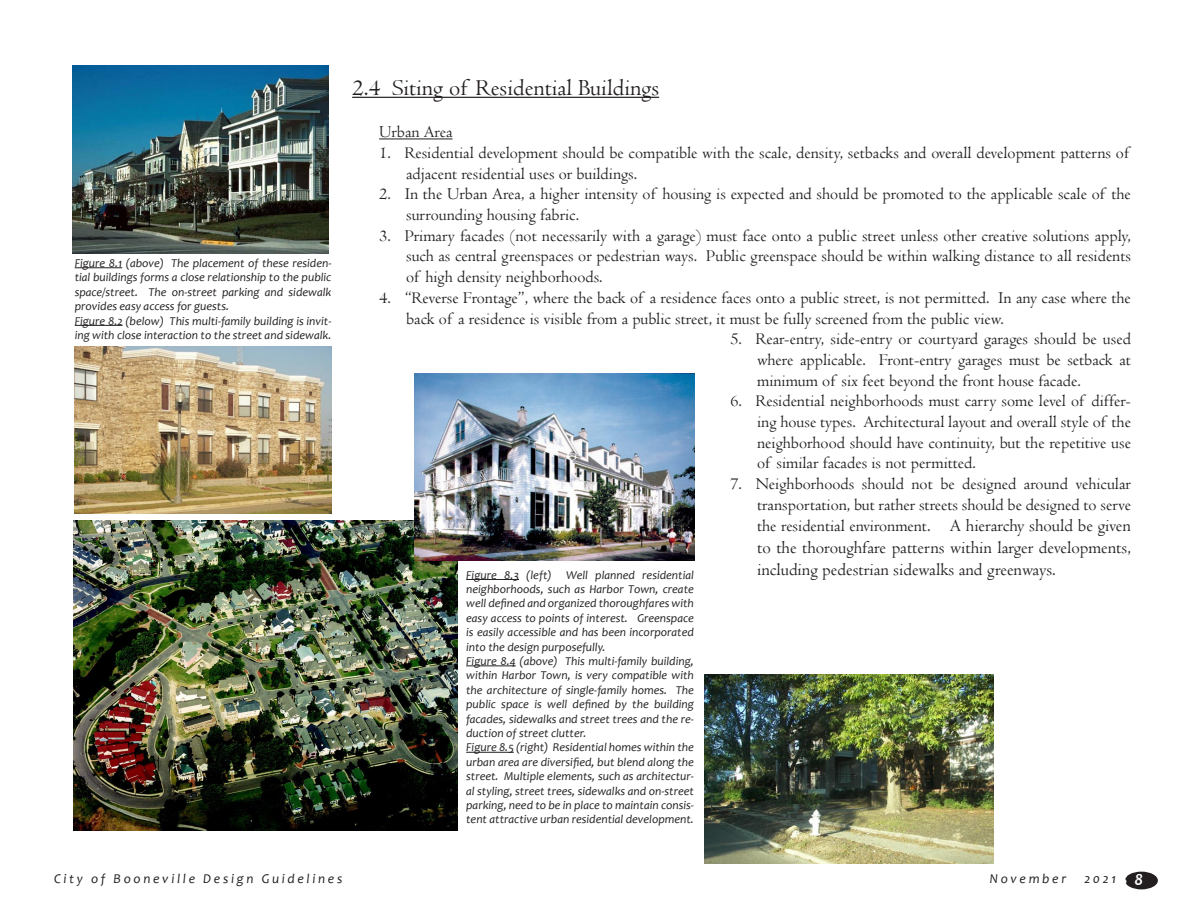
<style>
.page{position:relative;width:1188px;height:918px;background:#fff}
.page>*{position:absolute;margin:0;border:0;box-sizing:border-box;transform-origin:0 0}
.t1{font:24px "Centaur";color:#231f20}
.t2{font:18px/21.6px "Centaur";color:#231f20}
.t3{font:17.25px/20.7px "Centaur";color:#231f20;text-align:justify}
.t4{font:italic 13.5px "Candara";letter-spacing:.2em;color:#231f20}
.t5{font:italic 12px/14.4px "Candara";color:#231f20}
.s1{font-size:18px}
.s2{font-weight:700;font-size:16.5px;color:#fff}
</style>
<div class="page">
<div style="left:1125px;top:872px;width:33px;height:17px;background:#231f20;border-radius:50%"></div>
<img style="left:72px;top:65px;width:256px;height:189px">
<img style="left:74px;top:521px;width:384px;height:310px">
<img style="left:414px;top:373px;width:281px;height:187px">
<img style="left:74px;top:347px;width:257px;height:167px">
<hr style="left:75px;top:268px;width:47px;height:1px;background:#231f20">
<hr style="left:75px;top:325px;width:48px;height:1px;background:#231f20">
<hr style="left:466px;top:579px;width:53px;height:1px;background:#231f20">
<hr style="left:466px;top:666px;width:50px;height:1px;background:#231f20">
<hr style="left:466px;top:752px;width:48px;height:1px;background:#231f20">
<img style="left:705px;top:675px;width:288px;height:188px">
<hr style="left:352px;top:97px;width:307px;height:1px;background:#231f20">
<hr style="left:379px;top:139px;width:74px;height:1px;background:#231f20">
<p class="t5" style="left:75px;top:256px;width:258px">Figure 8.1 (above) The placement of these residen&shy;tial buildings forms a close relationship to the public space/street. The on-street parking and sidewalk provides easy access for guests.<br>Figure 8.2 (below) This multi-family building is invit&shy;ing with close interaction to the street and sidewalk.</p>
<h1 class="t1" style="left:352px;top:73px;width:308px">2.4 Siting of Residential Buildings</h1>
<p class="t3" style="left:379px;top:121px;width:75px">Urban Area</p>
<p class="t3" style="left:406px;top:142px;width:725px;text-indent:-27px">1. Residential development should be compatible with the scale, density, setbacks and overall development patterns of adjacent residential uses or buildings.</p>
<p class="t3" style="left:406px;top:184px;width:726px;text-indent:-27px">2. In the Urban Area, a higher intensity of housing is expected and should be promoted to the applicable scale of the surrounding housing fabric.</p>
<p class="t3" style="left:406px;top:225px;width:726px;text-indent:-27px">3. Primary facades (not necessarily with a garage) must face onto a public street unless other creative solutions apply, such as central greenspaces or pedestrian ways. Public greenspace should be within walking distance to all residents of high density neighborhoods.</p>
<p class="t3" style="left:406px;top:287px;width:726px;text-indent:-27px">4. “Reverse Frontage”, where the back of a residence faces onto a public street, is not permitted. In any case where the back of a residence is visible from a public street, it must be fully screened from the public view.</p>
<p class="t3" style="left:757px;top:328px;width:375px;text-indent:-27px">5. Rear-entry, side-entry or courtyard garages should be used where applicable. Front-entry garages must be setback at minimum of six feet beyond the front house facade.</p>
<p class="t3" style="left:757px;top:391px;width:375px;text-indent:-27px">6. Residential neighborhoods must carry some level of differ&shy;ing house types. Architectural layout and overall style of the neighborhood should have continuity, but the repetitive use of similar facades is not permitted.</p>
<p class="t3" style="left:757px;top:473px;width:375px;line-height:21.1px;text-indent:-27px">7. Neighborhoods should not be designed around vehicular transportation, but rather streets should be designed to serve the residential environment<span class="s1">. A hierarchy should be given</span></p>
<p class="t2" style="left:757px;top:537px;width:375px">to the thoroughfare patterns within larger developments, including pedestrian sidewalks and greenways.</p>
<p class="t5" style="left:466px;top:568px;width:229px">Figure 8.3 (left) Well planned residential neighborhoods, such as Harbor Town, create well defined and organized thoroughfares with easy access to points of interest. Greenspace is easily accessible and has been incorporated into the design purposefully.<br>Figure 8.4 (above) This multi-family building, within Harbor Town, is very compatible with the architecture of single-family homes. The public space is well defined by the building facades, sidewalks and street trees and the re&shy;duction of street clutter.<br>Figure 8.5 (right) Residential homes within the urban area are diversified, but blend along the street. Multiple elements, such as architectur&shy;al styling, street trees, sidewalks and on-street parking, need to be in place to maintain consis&shy;tent attractive urban residential development.</p>
<p class="t4" style="left:54px;top:870px;width:290px">City of Booneville Design Guidelines</p>
<p class="t4" style="left:990px;top:870px;width:78px">November</p>
<p class="t4" style="left:1084px;top:870px;width:60px">2021<span class="s2">8 8</span></p>
</div>
